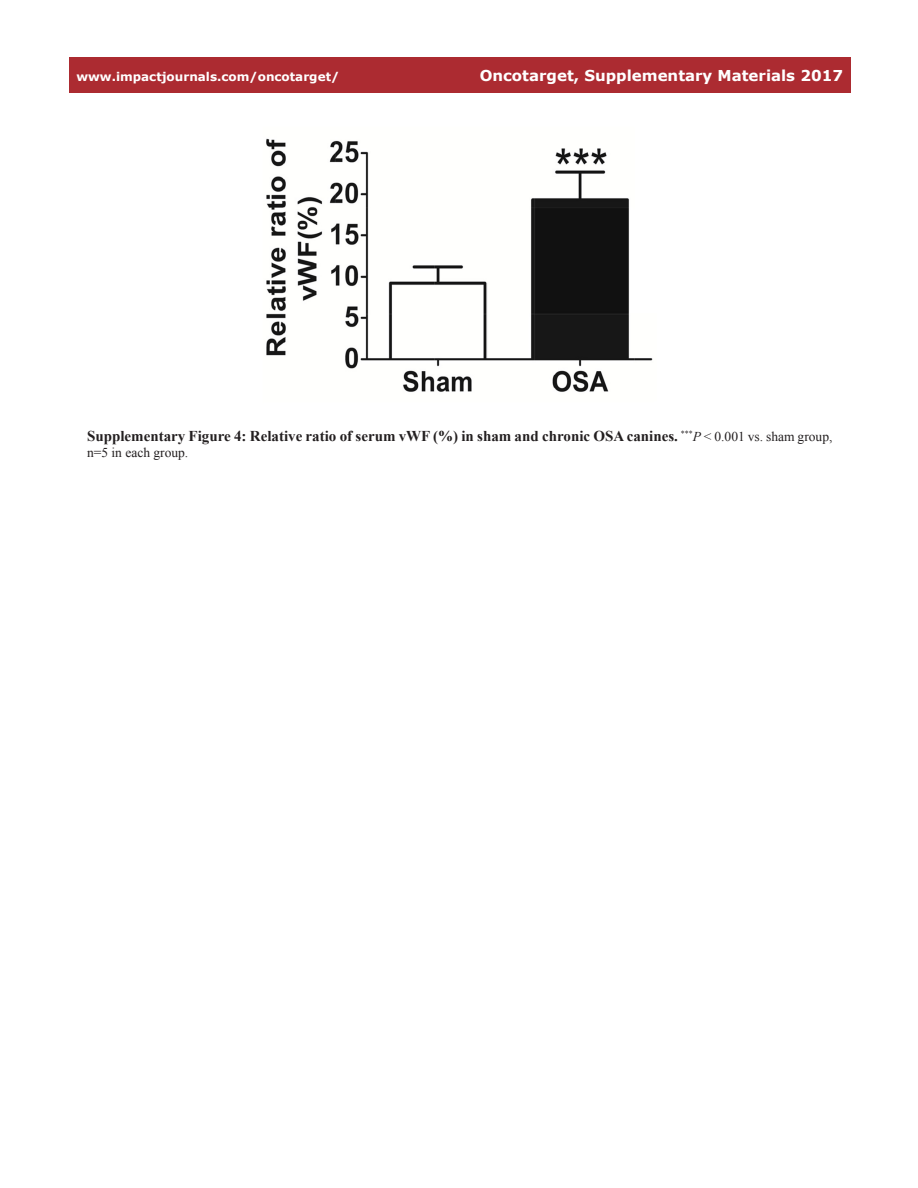
<style>
.page{position:relative;width:918px;height:1188px;background:#fff}
.page>*{position:absolute;margin:0;border:0;box-sizing:border-box;transform-origin:0 0}
.figuretext{font:700 15px "Times New Roman";color:#231f20}
.t1{font:700 15px "Verdana";color:#fff}
.figuretext-2{font:13.5px "Times New Roman";color:#231f20}
.t2{font:700 12px "Verdana";color:#fff}
.s1{font-weight:400;font-style:italic;font-size:13.5px}
.s2{font-weight:400;font-size:13.5px}
</style>
<div class="page">
<div style="left:69px;top:57px;width:781px;height:36px;background:#ac2b31"></div>
<img style="left:266px;top:138px;width:387px;height:254px">
<p class="t2" style="left:76px;top:68px;width:264px">www.impactjournals.com/oncotarget/</p>
<p class="t1" style="left:480px;top:65px;width:365px">Oncotarget, Supplementary Materials 2017</p>
<p class="figuretext" style="left:87px;top:425px;width:747px">Supplementary Figure 4: Relative ratio of serum vWF (%) in sham and chronic OSA canines. <sup>***</sup><span class="s1">P</span> <span class="s2">&lt; 0.001 vs. sham group,</span></p>
<p class="figuretext-2" style="left:87px;top:443px;width:103px">n=5 in each group.</p>
</div>
